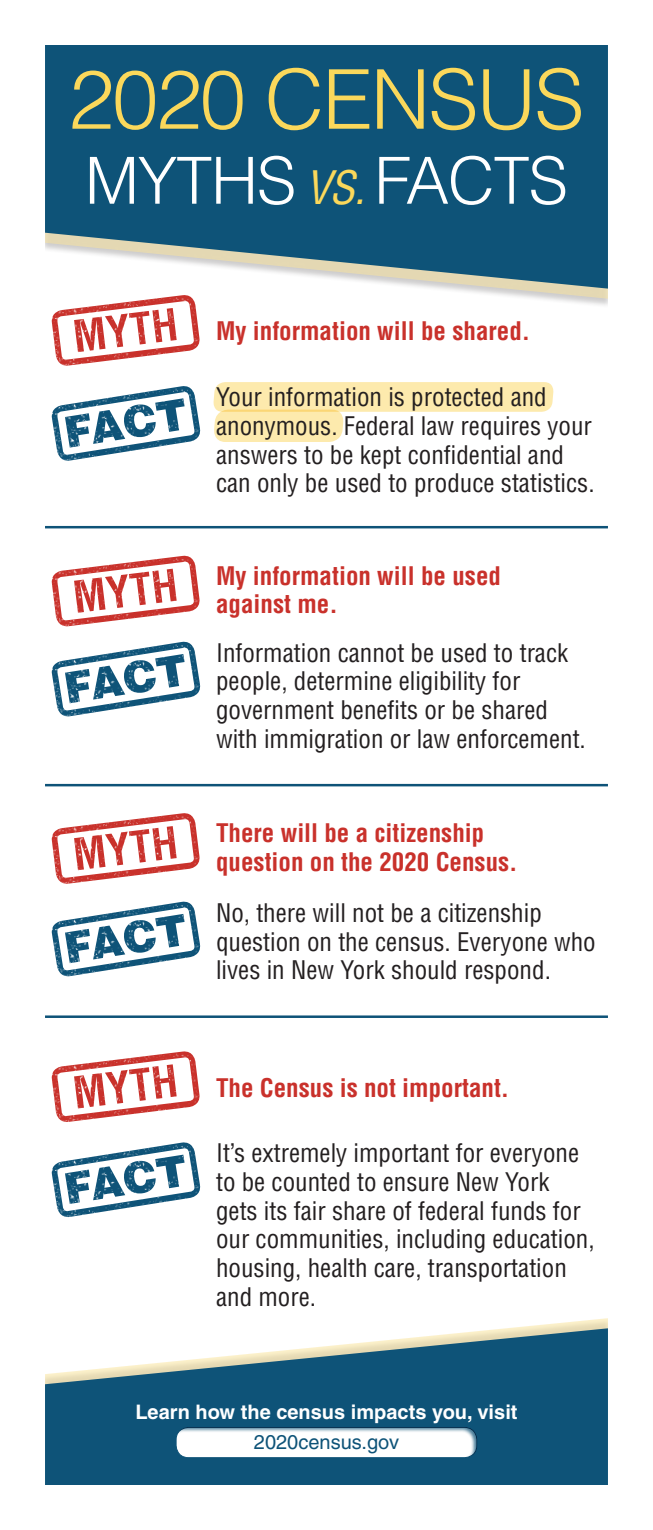
<style>
.page{position:relative;width:653px;height:1530px;background:#fff}
.page>*{position:absolute;margin:0;border:0;box-sizing:border-box;transform-origin:0 0}
.t1{font:300 82.5px "Helvetica";letter-spacing:-.025em;color:#fbd85b}
.t2{font:300 65px "Helvetica";letter-spacing:-.02em;color:#fff}
.t3{font:condensed 25px/28.8px "Helvetica";color:#231f20}
.t4{font:700 condensed 25px/28.8px "Helvetica";color:#c9312b}
.t5{font:700 20px "Helvetica";color:#fff}
.t6{font:20px "Helvetica";color:#0e5378}
.s1{font-weight:400;font-style:italic;font-stretch:condensed;font-size:45px;color:#fbd85b}
</style>
<div class="page">
<div style="left:45px;top:158px;width:563px;height:150px;background:#231f20;opacity:.22"></div>
<svg style="left:45px;top:289px;width:563px;height:10px"></svg>
<svg style="left:45px;top:45px;width:563px;height:244px;background:#286484"></svg>
<svg style="left:511px;top:1318px;width:97px;height:10px"></svg>
<svg style="left:45px;top:1328px;width:563px;height:157px;background:#3e748f"></svg>
<div style="left:174px;top:1424px;width:305px;height:34px;background:#0e5378;opacity:.75"></div>
<svg style="left:213px;top:382px;width:341px;height:60px"></svg>
<svg style="left:50px;top:294px;width:151px;height:72px"></svg>
<img style="left:74px;top:308px;width:103px;height:44px">
<svg style="left:51px;top:555px;width:149px;height:72px"></svg>
<img style="left:74px;top:569px;width:103px;height:44px">
<svg style="left:51px;top:813px;width:149px;height:71px"></svg>
<img style="left:74px;top:826px;width:103px;height:44px">
<svg style="left:51px;top:1051px;width:149px;height:71px"></svg>
<img style="left:74px;top:1064px;width:103px;height:44px">
<svg style="left:51px;top:386px;width:150px;height:75px"></svg>
<img style="left:65px;top:398px;width:119px;height:50px">
<svg style="left:51px;top:641px;width:150px;height:76px"></svg>
<img style="left:65px;top:654px;width:119px;height:49px">
<svg style="left:51px;top:901px;width:150px;height:76px"></svg>
<img style="left:65px;top:914px;width:119px;height:49px">
<svg style="left:51px;top:1142px;width:150px;height:76px"></svg>
<img style="left:65px;top:1155px;width:119px;height:49px">
<hr style="left:45px;top:526px;width:563px;height:2px;background:#0e5378">
<hr style="left:45px;top:784px;width:563px;height:2px;background:#0e5378">
<hr style="left:45px;top:1015px;width:563px;height:3px;background:#0e5378">
<h1 class="t1" style="left:68px;top:48px;width:517px">2020 CENSUS</h1>
<h2 class="t2" style="left:85px;top:140px;width:484px">MYTHS <span class="s1">VS.</span> FACTS</h2>
<p class="t4" style="left:216px;top:317px;width:315px">My information will be shared.</p>
<p class="t3" style="left:216px;top:382px;width:380px">Your information is protected and anonymous. Federal law requires your answers to be kept confidential and can only be used to produce statistics.</p>
<p class="t4" style="left:216px;top:561px;width:286px">My information will be used against me.</p>
<p class="t3" style="left:216px;top:638px;width:371px">Information cannot be used to track people, determine eligibility for government benefits or be shared with immigration or law enforcement.</p>
<p class="t4" style="left:216px;top:819px;width:303px">There will be a citizenship question on the 2020 Census.</p>
<p class="t3" style="left:216px;top:898px;width:381px">No, there will not be a citizenship question on the census. Everyone who lives in New York should respond.</p>
<p class="t4" style="left:216px;top:1074px;width:295px">The Census is not important.</p>
<p class="t3" style="left:216px;top:1139px;width:380px">It’s extremely important for everyone to be counted to ensure New York gets its fair share of federal funds for our communities, including education, housing, health care, transportation and more.</p>
<p class="t5" style="left:135px;top:1400px;width:383px">Learn how the census impacts you, visit</p>
<p class="t6" style="left:254px;top:1430px;width:147px">2020census.gov</p>
</div>
